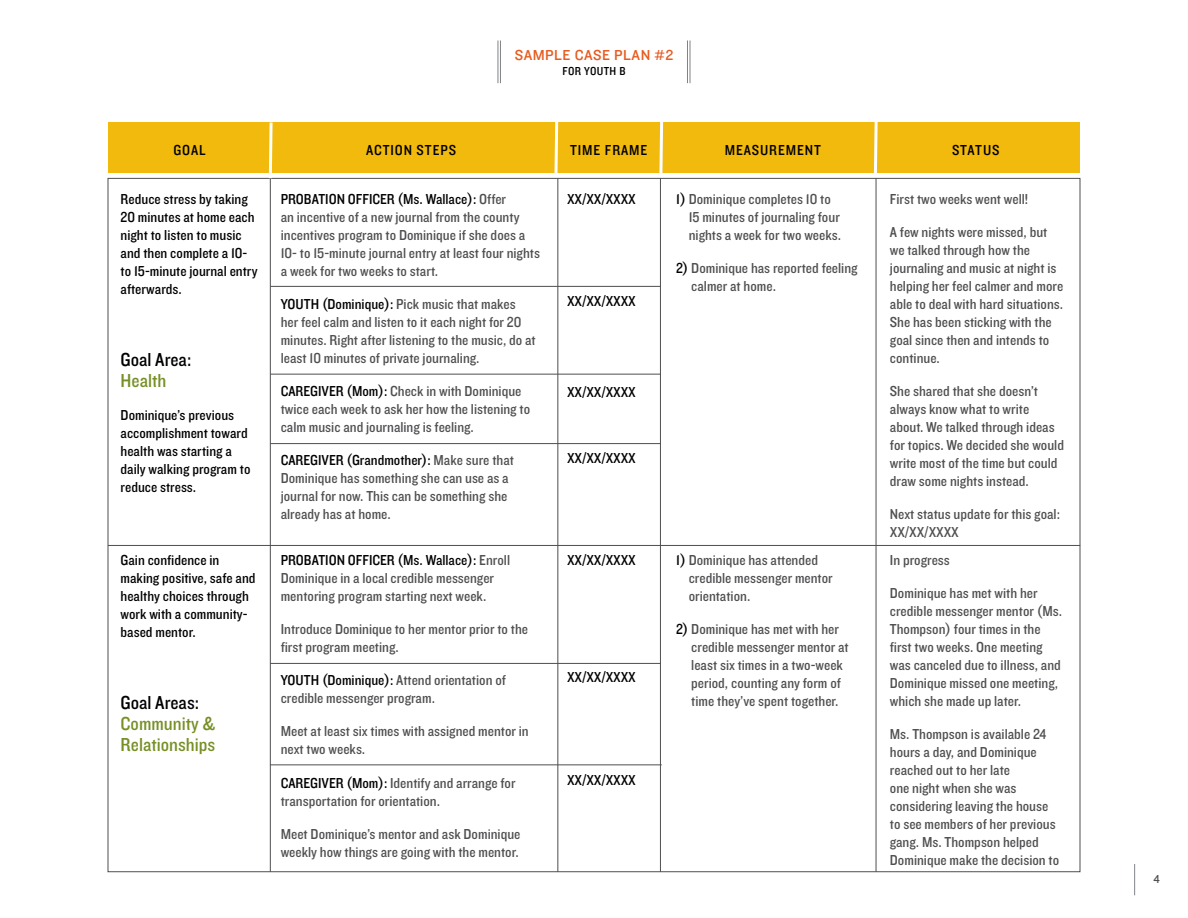
<style>
.page{position:relative;width:1188px;height:918px;background:#fff}
.page>*{position:absolute;margin:0;border:0;box-sizing:border-box;transform-origin:0 0}
.t1{font:19.5px/21px "Knockout HTF30 Junior Welterwt";color:#768f24}
.t2{font:19.5px "Knockout HTF30 Junior Welterwt";color:#000}
.t3{font:15px/18px "Knockout HTF30 Junior Welterwt";color:#4f4f51}
.t4{font:15px/18px "Knockout HTF30 Junior Welterwt";color:#000}
.t5{font:15px "Knockout HTF30 Junior Welterwt";letter-spacing:.06em;color:#000}
.t6{font:15px "Knockout HTF31 Junior Middlewt";letter-spacing:.03em;color:#e75b20}
.t7{font:12px "Knockout HTF30 Junior Welterwt";letter-spacing:.03em;color:#000}
.t8{font:12px "Knockout HTF31 Junior Middlewt";color:#4f4f51}
.s1{color:#000}
</style>
<div class="page">
<hr style="left:1134px;top:864px;width:1px;height:31px;background:#939598">
<hr style="left:270px;top:178px;width:1px;height:694px;background:#4f4f51">
<hr style="left:558px;top:178px;width:1px;height:694px;background:#4f4f51">
<hr style="left:660px;top:178px;width:1px;height:694px;background:#4f4f51">
<hr style="left:876px;top:178px;width:1px;height:694px;background:#4f4f51">
<hr style="left:108px;top:545px;width:972px;height:1px;background:#4f4f51">
<hr style="left:270px;top:286px;width:391px;height:1px;background:#4f4f51">
<hr style="left:270px;top:374px;width:391px;height:1px;background:#4f4f51">
<hr style="left:270px;top:443px;width:391px;height:1px;background:#4f4f51">
<hr style="left:270px;top:663px;width:391px;height:1px;background:#4f4f51">
<hr style="left:270px;top:765px;width:392px;height:1px;background:#4f4f51">
<hr style="left:687px;top:40px;width:1px;height:43px;background:#808285">
<hr style="left:690px;top:40px;width:1px;height:43px;background:#808285">
<hr style="left:498px;top:40px;width:1px;height:43px;background:#808285">
<hr style="left:500px;top:40px;width:1px;height:43px;background:#808285">
<div style="left:108px;top:122px;width:972px;height:51px;background:#f1ba0d"></div>
<svg style="left:267px;top:122px;width:7px;height:59px"></svg>
<svg style="left:553px;top:122px;width:7px;height:56px"></svg>
<svg style="left:658px;top:122px;width:7px;height:56px"></svg>
<svg style="left:872px;top:122px;width:7px;height:56px"></svg>
<p class="t6" style="left:515px;top:47px;width:160px">SAMPLE CASE PLAN #2</p>
<p class="t7" style="left:563px;top:65px;width:64px">FOR YOUTH B</p>
<p class="t4" style="left:173px;top:142px;width:34px">GOAL</p>
<p class="t5" style="left:366px;top:142px;width:92px">ACTION STEPS</p>
<p class="t5" style="left:570px;top:142px;width:79px">TIME FRAME</p>
<p class="t5" style="left:725px;top:142px;width:98px">MEASUREMENT</p>
<p class="t4" style="left:952px;top:142px;width:49px">STATUS</p>
<p class="t4" style="left:121px;top:190px;width:138px">Reduce stress by taking<br>20 minutes at home each night to listen to music and then complete a 10- to 15-minute journal entry afterwards.</p>
<h1 class="t2" style="left:121px;top:349px;width:72px">Goal Area:</h1>
<h1 class="t1" style="left:121px;top:371px;width:47px">Health</h1>
<p class="t4" style="left:121px;top:407px;width:131px">Dominique’s previous accomplishment toward health was starting a daily walking program to reduce stress.</p>
<p class="t4" style="left:121px;top:552px;width:136px">Gain confidence in making positive, safe and healthy choices through work with a community&shy;based mentor.</p>
<h1 class="t2" style="left:121px;top:693px;width:80px">Goal Areas:</h1>
<h1 class="t1" style="left:121px;top:714px;width:96px">Community &amp;<br>Relationships</h1>
<p class="t3" style="left:281px;top:190px;width:261px"><span class="s1">PROBATION OFFICER (Ms. Wallace):</span> Offer<br>an incentive of a new journal from the county incentives program to Dominique if she does a 10- to 15-minute journal entry at least four nights a week for two weeks to start.</p>
<p class="t3" style="left:281px;top:295px;width:257px"><span class="s1">YOUTH (Dominique):</span> Pick music that makes her feel calm and listen to it each night for 20 minutes. Right after listening to the music, do at least 10 minutes of private journaling.</p>
<p class="t3" style="left:281px;top:383px;width:251px"><span class="s1">CAREGIVER (Mom):</span> Check in with Dominique twice each week to ask her how the listening to calm music and journaling is feeling.</p>
<p class="t3" style="left:281px;top:452px;width:235px"><span class="s1">CAREGIVER (Grandmother):</span> Make sure that Dominique has something she can use as a journal for now. This can be something she already has at home.</p>
<p class="t3" style="left:281px;top:552px;width:231px"><span class="s1">PROBATION OFFICER (Ms. Wallace):</span> Enroll<br>Dominique in a local credible messenger mentoring program starting next week.</p>
<p class="t3" style="left:281px;top:621px;width:249px">Introduce Dominique to her mentor prior to the first program meeting.</p>
<p class="t3" style="left:281px;top:672px;width:227px"><span class="s1">YOUTH (Dominique):</span> Attend orientation of credible messenger program.</p>
<p class="t3" style="left:281px;top:723px;width:250px">Meet at least six times with assigned mentor in next two weeks.</p>
<p class="t3" style="left:281px;top:774px;width:236px"><span class="s1">CAREGIVER (Mom):</span> Identify and arrange for transportation for orientation.</p>
<p class="t3" style="left:281px;top:825px;width:241px">Meet Dominique’s mentor and ask Dominique weekly how things are going with the mentor.</p>
<p class="t4" style="left:567px;top:190px;width:70px">XX/XX/XXXX</p>
<p class="t4" style="left:567px;top:293px;width:70px">XX/XX/XXXX</p>
<p class="t4" style="left:567px;top:384px;width:70px">XX/XX/XXXX</p>
<p class="t4" style="left:567px;top:450px;width:70px">XX/XX/XXXX</p>
<p class="t4" style="left:567px;top:552px;width:70px">XX/XX/XXXX</p>
<p class="t4" style="left:567px;top:669px;width:70px">XX/XX/XXXX</p>
<p class="t4" style="left:567px;top:771px;width:70px">XX/XX/XXXX</p>
<p class="t3" style="left:689px;top:190px;width:154px;text-indent:-13px"><span class="s1">1)</span> Dominique completes 10 to<br>15 minutes of journaling four nights a week for two weeks.</p>
<p class="t3" style="left:691px;top:259px;width:168px;text-indent:-15px"><span class="s1">2)</span> Dominique has reported feeling calmer at home.</p>
<p class="t3" style="left:689px;top:552px;width:146px;text-indent:-13px"><span class="s1">1)</span> Dominique has attended credible messenger mentor orientation.</p>
<p class="t3" style="left:691px;top:621px;width:159px;text-indent:-15px"><span class="s1">2)</span> Dominique has met with her credible messenger mentor at least six times in a two-week period, counting any form of time they’ve spent together.</p>
<p class="t3" style="left:890px;top:190px;width:140px">First two weeks went well!</p>
<p class="t3" style="left:890px;top:223px;width:175px">A few nights were missed, but we talked through how the journaling and music at night is helping her feel calmer and more able to deal with hard situations.<br>She has been sticking with the goal since then and intends to continue.</p>
<p class="t3" style="left:890px;top:383px;width:176px">She shared that she doesn’t always know what to write about. We talked through ideas for topics. We decided she would write most of the time but could draw some nights instead.</p>
<p class="t3" style="left:890px;top:506px;width:172px">Next status update for this goal:<br>XX/XX/XXXX</p>
<p class="t3" style="left:890px;top:552px;width:61px">In progress</p>
<p class="t3" style="left:890px;top:585px;width:174px">Dominique has met with her credible messenger mentor (Ms.<br>Thompson) four times in the first two weeks. One meeting was canceled due to illness, and<br>Dominique missed one meeting, which she made up later.</p>
<p class="t3" style="left:890px;top:726px;width:171px">Ms. Thompson is available 24 hours a day, and Dominique reached out to her late<br>one night when she was considering leaving the house to see members of her previous gang. Ms. Thompson helped<br>Dominique make the decision to</p>
<p class="t8" style="left:1154px;top:872px;width:8px">4</p>
</div>
